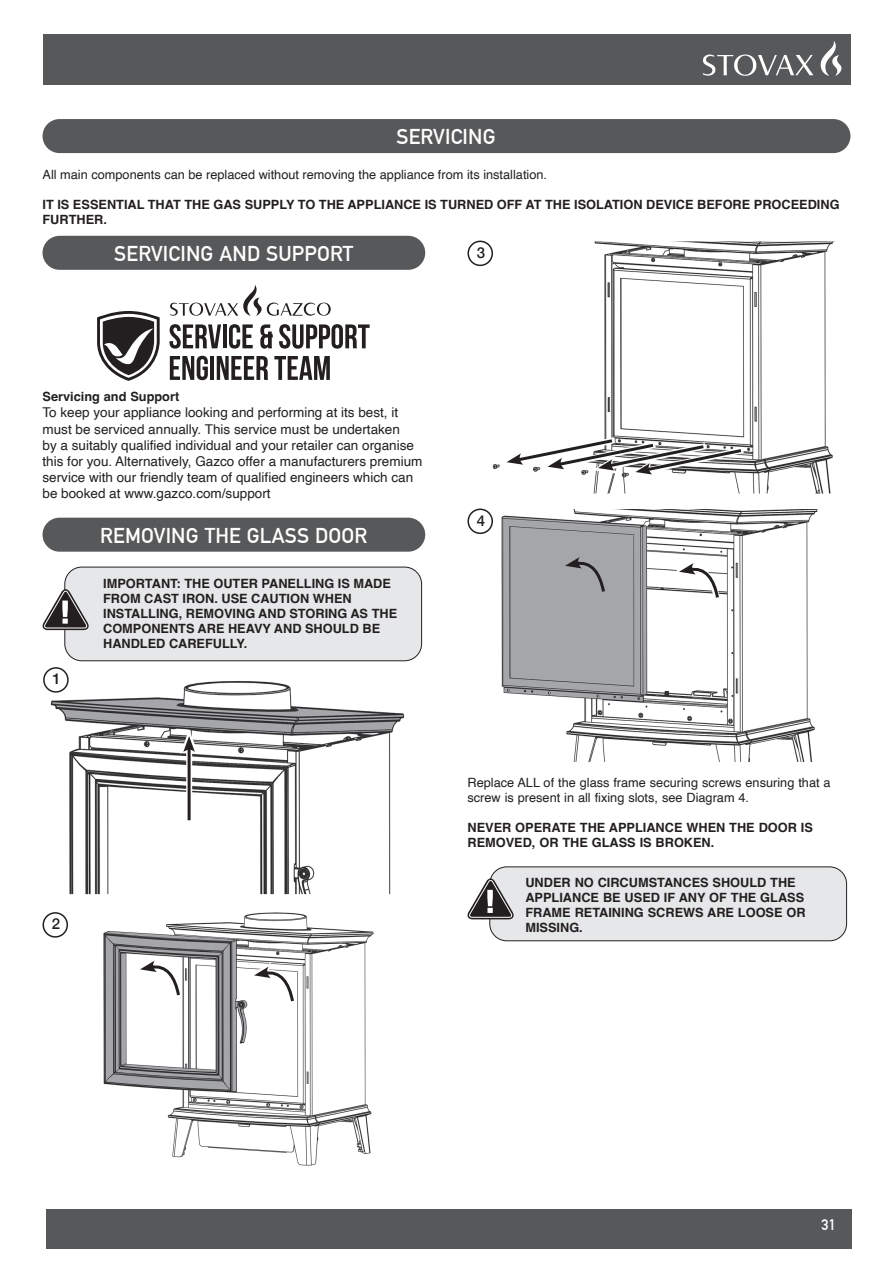
<style>
.page{position:relative;width:893px;height:1263px;background:#fff}
.page>*{position:absolute;margin:0;border:0;box-sizing:border-box;transform-origin:0 0}
.t1{font:700 21px "DIN Alternate";letter-spacing:.01em;color:#fff}
.t2{font:500 15px "Helvetica Neue";color:#231f20}
.t3{font:700 15px "DIN Alternate";color:#fff}
.t4{font:13.5px/16.2px "Helvetica";color:#231f20}
.t5{font:700 12.75px/15px "Helvetica";color:#231f20}
.t6{font:12.75px/15px "Helvetica";color:#231f20}
</style>
<div class="page">
<div style="left:43px;top:35px;width:807px;height:50px;background:#57585a"></div>
<div style="left:46px;top:1209px;width:805px;height:39px;background:#57585a"></div>
<img style="left:821px;top:41px;width:13px;height:35px">
<div style="left:43px;top:236px;width:382px;height:34px;background:#57585a;border-radius:17px"></div>
<svg style="left:170px;top:324px;width:51px;height:25px"></svg>
<hr style="left:223px;top:324px;width:4px;height:24px;background:#231f20">
<svg style="left:229px;top:324px;width:24px;height:25px"></svg>
<svg style="left:260px;top:324px;width:13px;height:25px"></svg>
<svg style="left:279px;top:324px;width:91px;height:25px"></svg>
<svg style="left:170px;top:356px;width:38px;height:24px"></svg>
<hr style="left:210px;top:356px;width:4px;height:24px;background:#231f20">
<svg style="left:217px;top:356px;width:51px;height:24px"></svg>
<svg style="left:274px;top:356px;width:56px;height:24px"></svg>
<svg style="left:170px;top:285px;width:161px;height:31px"></svg>
<svg style="left:97px;top:311px;width:63px;height:70px"></svg>
<div style="left:43px;top:518px;width:382px;height:34px;background:#57585a;border-radius:17px"></div>
<div style="left:65px;top:567px;width:357px;height:94px;background:#e6e7e9;border-radius:17px"></div>
<div style="left:64px;top:567px;width:358px;height:94px;border:1px solid #231f20;border-radius:17px"></div>
<svg style="left:42px;top:588px;width:47px;height:42px"></svg>
<img style="left:50px;top:681px;width:354px;height:213px">
<div style="left:186px;top:744px;width:6px;height:69px;background:#a7a5a5"></div>
<hr style="left:188px;top:746px;width:3px;height:74px;background:#231f20">
<svg style="left:180px;top:729px;width:18px;height:25px"></svg>
<div style="left:44px;top:668px;width:24px;height:24px;background:#fff;border-radius:50%"></div>
<div style="left:43px;top:667px;width:26px;height:26px;border:2px solid #231f20;border-radius:50%"></div>
<img style="left:103px;top:913px;width:271px;height:252px">
<svg style="left:140px;top:960px;width:42px;height:38px"></svg>
<svg style="left:249px;top:962px;width:50px;height:46px"></svg>
<div style="left:43px;top:912px;width:25px;height:26px;border:2px solid #231f20;border-radius:50%"></div>
<img style="left:493px;top:241px;width:342px;height:252px">
<div style="left:467px;top:241px;width:26px;height:25px;border:2px solid #231f20;border-radius:50%"></div>
<svg style="left:501px;top:433px;width:249px;height:45px"></svg>
<img style="left:502px;top:509px;width:315px;height:252px">
<svg style="left:565px;top:557px;width:42px;height:38px;background:#949598"></svg>
<svg style="left:674px;top:558px;width:50px;height:46px"></svg>
<div style="left:467px;top:508px;width:26px;height:26px;border:2px solid #231f20;border-radius:50%"></div>
<div style="left:490px;top:867px;width:357px;height:74px;background:#e6e7e9;border-radius:17px"></div>
<div style="left:489px;top:866px;width:358px;height:75px;border:1px solid #231f20;border-radius:17px"></div>
<svg style="left:467px;top:877px;width:47px;height:42px"></svg>
<div style="left:43px;top:119px;width:807px;height:34px;background:#57585a;border-radius:17px"></div>
<h1 class="t1" style="left:396px;top:121px;width:101px">SERVICING</h1>
<p class="t6" style="left:43px;top:167px;width:506px">All main components can be replaced without removing the appliance from its installation.</p>
<p class="t5" style="left:43px;top:198px;width:799px">IT IS ESSENTIAL THAT THE GAS SUPPLY TO THE APPLIANCE IS TURNED OFF AT THE ISOLATION DEVICE BEFORE PROCEEDING<br>FURTHER.</p>
<h1 class="t1" style="left:114px;top:238px;width:241px">SERVICING AND SUPPORT</h1>
<p class="t2" style="left:477px;top:240px;width:10px">3</p>
<p class="t5" style="left:43px;top:390px;width:138px">Servicing and Support</p>
<p class="t4" style="left:43px;top:405px;width:381px">To keep your appliance looking and performing at its best, it must be serviced annually. This service must be undertaken<br>by a suitably qualified individual and your retailer can organise this for you. Alternatively, Gazco offer a manufacturers premium service with our friendly team of qualified engineers which can be booked at www.gazco.com/support</p>
<h1 class="t1" style="left:100px;top:519px;width:269px">REMOVING THE GLASS DOOR</h1>
<p class="t5" style="left:103px;top:577px;width:295px">IMPORTANT: THE OUTER PANELLING IS MADE FROM CAST IRON. USE CAUTION WHEN INSTALLING, REMOVING AND STORING AS THE COMPONENTS ARE HEAVY AND SHOULD BE HANDLED CAREFULLY.</p>
<p class="t2" style="left:53px;top:667px;width:10px">1</p>
<p class="t2" style="left:52px;top:912px;width:10px">2</p>
<p class="t2" style="left:477px;top:508px;width:10px">4</p>
<p class="t6" style="left:467px;top:776px;width:365px">Replace ALL of the glass frame securing screws ensuring that a screw is present in all fixing slots, see Diagram 4.</p>
<p class="t5" style="left:467px;top:822px;width:347px">NEVER OPERATE THE APPLIANCE WHEN THE DOOR IS<br>REMOVED, OR THE GLASS IS BROKEN.</p>
<p class="t5" style="left:525px;top:876px;width:282px">UNDER NO CIRCUMSTANCES SHOULD THE<br>APPLIANCE BE USED IF ANY OF THE GLASS<br>FRAME RETAINING SCREWS ARE LOOSE OR<br>MISSING.</p>
<p class="t3" style="left:821px;top:1213px;width:16px">31</p>
</div>
